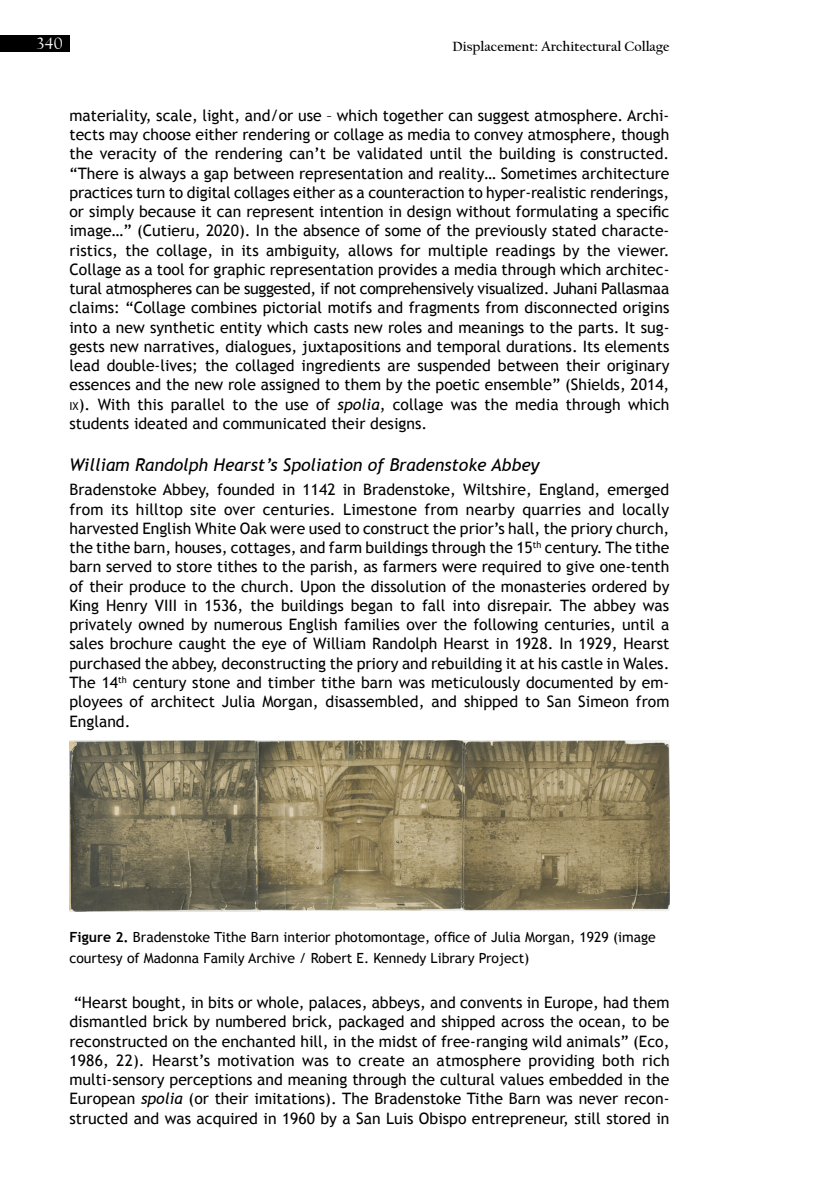
<style>
.page{position:relative;width:819px;height:1191px;background:#fff}
.page>*{position:absolute;margin:0;border:0;box-sizing:border-box;transform-origin:0 0}
.t1{font:italic 17.5px "Trebuchet MS";color:#000}
.t2{font:17.5px "Californian FB";color:#fff}
.t3{font:15.75px/19.2px "Trebuchet MS";color:#000;text-align:justify}
.t4{font:14px/21px "Trebuchet MS";color:#000}
.t5{font:700 14px "Californian FB";color:#000}
.s1{font-size:11.03px}
.s2{font-style:italic}
.s3{font-weight:700}
</style>
<div class="page">
<div style="left:0;top:35px;width:69px;height:17px;background:#000"></div>
<img style="left:69px;top:740px;width:600px;height:172px">
<p class="t2" style="left:36px;top:33px;width:28px">340</p>
<p class="t5" style="left:452px;top:39px;width:218px">Displacement: Architectural Collage</p>
<p class="t3" style="left:69px;top:106px;width:601px">materiality, scale, light, and/or use – which together can suggest atmosphere. Archi&shy;tects may choose either rendering or collage as media to convey atmosphere, though the veracity of the rendering can’t be validated until the building is constructed. “There is always a gap between representation and reality… Sometimes architecture practices turn to digital collages either as a counteraction to hyper-realistic renderings, or simply because it can represent intention in design without formulating a specific image…” (Cutieru, 2020). In the absence of some of the previously stated characte&shy;ristics, the collage, in its ambiguity, allows for multiple readings by the viewer.<br>Collage as a tool for graphic representation provides a media through which architec&shy;tural atmospheres can be suggested, if not comprehensively visualized. Juhani Pallasmaa claims: “Collage combines pictorial motifs and fragments from disconnected origins into a new synthetic entity which casts new roles and meanings to the parts. It sug&shy;gests new narratives, dialogues, juxtapositions and temporal durations. Its elements lead double-lives; the collaged ingredients are suspended between their originary essences and the new role assigned to them by the poetic ensemble” (Shields, 2014, <span class="s1">ix</span>). With this parallel to the use of <span class="s2">spolia</span>, collage was the media through which students ideated and communicated their designs.</p>
<p class="t1" style="left:69px;top:454px;width:471px">William Randolph Hearst’s Spoliation of Bradenstoke Abbey</p>
<p class="t3" style="left:69px;top:480px;width:601px">Bradenstoke Abbey, founded in 1142 in Bradenstoke, Wiltshire, England, emerged from its hilltop site over centuries. Limestone from nearby quarries and locally harvested English White Oak were used to construct the prior’s hall, the priory church, the tithe barn, houses, cottages, and farm buildings through the 15<sup>th</sup> century. The tithe barn served to store tithes to the parish, as farmers were required to give one-tenth of their produce to the church. Upon the dissolution of the monasteries ordered by King Henry VIII in 1536, the buildings began to fall into disrepair. The abbey was privately owned by numerous English families over the following centuries, until a sales brochure caught the eye of William Randolph Hearst in 1928. In 1929, Hearst purchased the abbey, deconstructing the priory and rebuilding it at his castle in Wales.<br>The 14<sup>th</sup> century stone and timber tithe barn was meticulously documented by em&shy;ployees of architect Julia Morgan, disassembled, and shipped to San Simeon from England.</p>
<p class="t4" style="left:69px;top:926px;width:588px"><span class="s3">Figure 2.</span> Bradenstoke Tithe Barn interior photomontage, office of Julia Morgan, 1929 (image courtesy of Madonna Family Archive / Robert E. Kennedy Library Project)</p>
<p class="t3" style="left:69px;top:993px;width:601px">“Hearst bought, in bits or whole, palaces, abbeys, and convents in Europe, had them dismantled brick by numbered brick, packaged and shipped across the ocean, to be reconstructed on the enchanted hill, in the midst of free-ranging wild animals” (Eco, 1986, 22). Hearst’s motivation was to create an atmosphere providing both rich multi-sensory perceptions and meaning through the cultural values embedded in the European <span class="s2">spolia</span> (or their imitations). The Bradenstoke Tithe Barn was never recon&shy;structed and was acquired in 1960 by a San Luis Obispo entrepreneur, still stored in</p>
</div>
